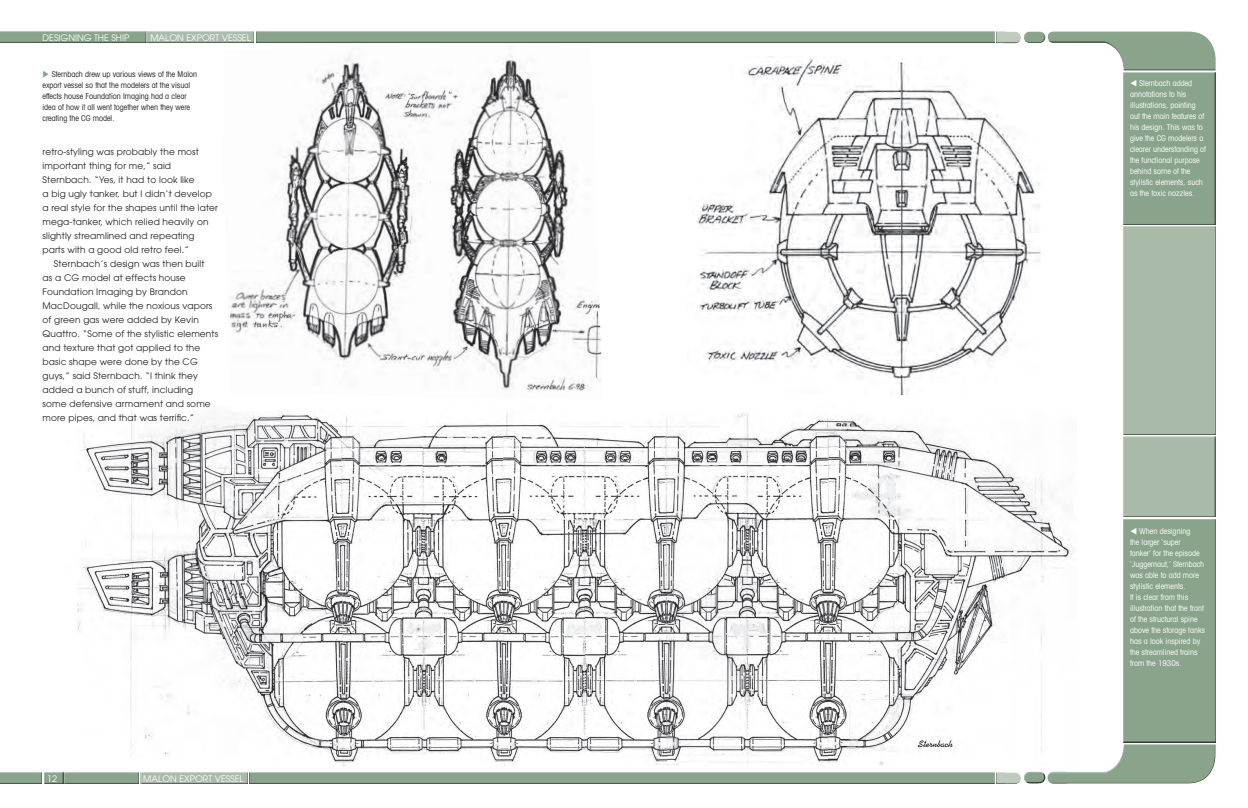
<style>
.page{position:relative;width:1248px;height:808px;background:#fff}
.page>*{position:absolute;margin:0;border:0;box-sizing:border-box;transform-origin:0 0}
.t1{font:9px/14px "Avant Garde";letter-spacing:.015em;color:#231f20}
.t2{font:9px "Avant Garde";color:#fff}
.t3{font:condensed 8px/11px "Avant Garde LT";color:#fff}
.t4{font:condensed 8px/11px "Avant Garde LT";color:#231f20}
.s1{color:#8aa48c}
</style>
<div class="page">
<img style="left:77px;top:394px;width:996px;height:372px">
<svg style="left:219px;top:394px;width:383px;height:18px"></svg>
<img style="left:223px;top:54px;width:379px;height:345px">
<div style="left:995px;top:31px;width:26px;height:12px;background:#231f20;opacity:.75"></div>
<div style="left:1023px;top:30px;width:23px;height:10px;background:#fff;opacity:.75"></div>
<div style="left:1023px;top:33px;width:23px;height:10px;background:#231f20;opacity:.75"></div>
<div style="left:1024px;top:771px;width:22px;height:13px;background:#231f20;opacity:.75"></div>
<div style="left:256px;top:31px;width:739px;height:12px;background:#8aa48c"></div>
<div style="left:1121px;top:436px;width:95px;height:82px;background:#aabaa9"></div>
<div style="left:1121px;top:226px;width:95px;height:210px;background:#aabaa9"></div>
<div style="left:1121px;top:518px;width:95px;height:226px;background:#8aa48c"></div>
<div style="left:1122px;top:72px;width:94px;height:155px;background:#8aa48c"></div>
<div style="left:995px;top:772px;width:26px;height:12px;background:#231f20;opacity:.75"></div>
<div style="left:249px;top:772px;width:746px;height:12px;background:#8aa48c"></div>
<div style="left:1048px;top:743px;width:167px;height:41px;background:#231f20;opacity:.75"></div>
<div style="left:1046px;top:31px;width:167px;height:40px;background:#fff;opacity:.75"></div>
<div style="left:1046px;top:39px;width:170px;height:33px;background:#231f20;opacity:.75"></div>
<div style="left:145px;top:31px;width:109px;height:12px;background:#aabaa9"></div>
<div style="left:0;top:31px;width:146px;height:12px;background:#8aa48c"></div>
<div style="left:139px;top:772px;width:109px;height:12px;background:#aabaa9"></div>
<div style="left:43px;top:772px;width:21px;height:12px;background:#231f20;opacity:.75"></div>
<div style="left:63px;top:772px;width:77px;height:12px;background:#8aa48c"></div>
<div style="left:0;top:772px;width:43px;height:12px;background:#8aa48c"></div>
<img style="left:696px;top:58px;width:345px;height:336px">
<p class="t2" style="left:43px;top:32px;width:88px">DESIGNING THE SHIP</p>
<p class="t2" style="left:150px;top:32px;width:102px">MALON EXPORT VESSEL</p>
<p class="t4" style="left:43px;top:69px;width:156px"><span class="s1">◆</span> Sternbach drew up various views of the Malon export vessel so that the modelers at the visual effects house Foundation Imaging had a clear idea of how it all went together when they were creating the CG model.</p>
<p class="t1" style="left:43px;top:145px;width:177px">retro-styling was probably the most important thing for me,” said Sternbach. “Yes, it had to look like<br>a big ugly tanker, but I didn’t develop a real style for the shapes until the later mega-tanker, which relied heavily on slightly streamlined and repeating parts with a good old retro feel.”</p>
<p class="t1" style="left:43px;top:257px;width:177px;text-indent:11px">Sternbach’s design was then built<br>as a CG model at effects house Foundation Imaging by Brandon MacDougall, while the noxious vapors of green gas were added by Kevin Quattro. “Some of the stylistic elements and texture that got applied to the basic shape were done by the CG guys,” said Sternbach. “I think they added a bunch of stuff, including some defensive armament and some more pipes, and that was terrific.”</p>
<p class="t2" style="left:47px;top:773px;width:11px">12</p>
<p class="t2" style="left:143px;top:773px;width:102px">MALON EXPORT VESSEL</p>
<p class="t3" style="left:1129px;top:78px;width:77px">▼ Sternbach added annotations to his illustrations, pointing out the main features of his design. This was to give the CG modelers a clearer understanding of the functional purpose behind some of the stylistic elements, such as the toxic nozzles.</p>
<p class="t3" style="left:1129px;top:526px;width:77px">▼ When designing<br>the larger ‘super<br>tanker’ for the episode ‘Juggernaut,’ Sternbach was able to add more stylistic elements.<br>It is clear from this illustration that the front of the structural spine above the storage tanks has a look inspired by the streamlined trains from the 1930s.</p>
</div>
